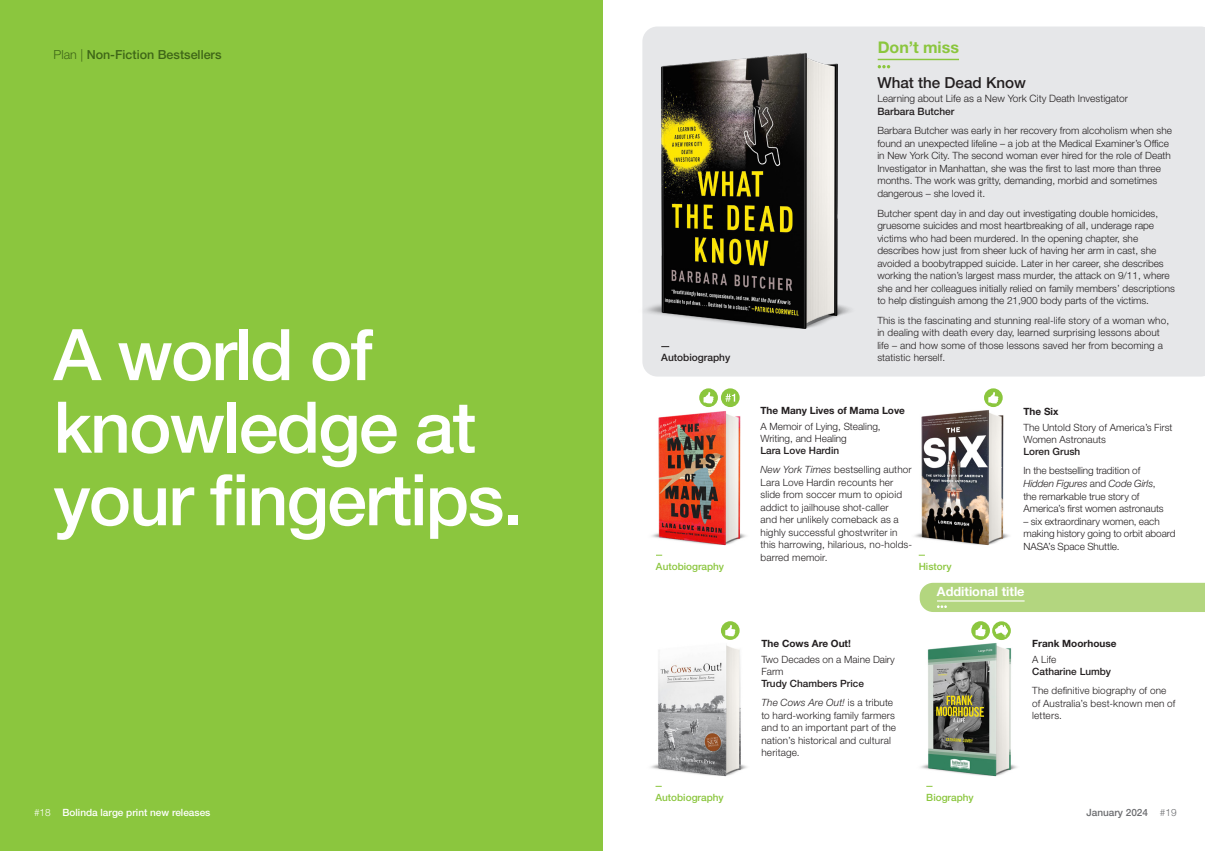
<style>
.page{position:relative;width:1205px;height:851px;background:#fff}
.page>*{position:absolute;margin:0;border:0;box-sizing:border-box;transform-origin:0 0}
.Body_Copy{font:500 71.25px/72.5px "Helvetica Neue LT Std";letter-spacing:-.025em;color:#fff}
.t1{font:700 16px "Helvetica Neue LT Std";color:#8bc63e}
.Box_-_01_Heading{font:500 15.25px "Helvetica Neue LT Std";color:#231f20}
.t2{font:700 12.75px "Helvetica Neue LT Std";color:#fff}
.t3{font:500 12.5px "Helvetica Neue LT Std";color:#3e6617}
.Box___02_Subtitle_series{font:300 10.12px "Helvetica Neue LT Std";color:#231f20}
.Box_-_03_Author{font:500 10.12px "Helvetica Neue LT Std";color:#231f20}
._05-GENRE___MONTH{font:500 10.12px "Helvetica Neue LT Std";color:#231f20}
.Box_-_04_Teaser{font:300 10px/12.5px "Helvetica Neue LT Std";color:#231f20}
._04_-_Teaser{font:300 10px/12.5px "Helvetica Neue LT Std";letter-spacing:.015em;color:#231f20}
._04_-_Teaser-2{font:300 10px/12.5px "Helvetica Neue LT Std";letter-spacing:-.005em;color:#231f20}
._02_-_Subtitle_series{font:300 10px/12px "Helvetica Neue LT Std";color:#231f20}
._01_-_Title{font:700 10px "Helvetica Neue LT Std";color:#231f20}
._03_-_Author{font:500 10px "Helvetica Neue LT Std";color:#231f20}
.Month{font:500 10px "Helvetica Neue LT Std";color:#8bc63e}
.t4{font:500 10px "Helvetica Neue LT Std";color:#fff}
.t5{font:500 10px "Helvetica Neue LT Std";color:#6c6d70}
.s1{font-weight:300}
.s2{font-style:italic}
</style>
<div class="page">
<div style="left:0;top:0;width:602px;height:850px;background:#8bc63e"></div>
<img style="left:651px;top:411px;width:95px;height:135px">
<img style="left:914px;top:410px;width:95px;height:136px">
<img style="left:651px;top:645px;width:96px;height:132px">
<img style="left:921px;top:643px;width:96px;height:134px">
<div style="left:642px;top:26px;width:563px;height:350px;background:#e6e7e9"></div>
<img style="left:642px;top:47px;width:227px;height:287px">
<hr style="left:878px;top:59px;width:81px;height:1px;background:#8bc63e">
<svg style="left:878px;top:65px;width:12px;height:3px"></svg>
<div style="left:984px;top:388px;width:18px;height:19px;background:#8bc63e;border-radius:50%"></div>
<svg style="left:988px;top:392px;width:10px;height:11px"></svg>
<svg style="left:699px;top:388px;width:19px;height:19px"></svg>
<svg style="left:703px;top:392px;width:10px;height:11px"></svg>
<div style="left:721px;top:621px;width:18px;height:18px;background:#8bc63e;border-radius:50%"></div>
<svg style="left:725px;top:625px;width:10px;height:11px"></svg>
<svg style="left:721px;top:388px;width:18px;height:19px"></svg>
<svg style="left:725px;top:394px;width:10px;height:7px"></svg>
<svg style="left:919px;top:582px;width:286px;height:30px;background:#b7d885"></svg>
<svg style="left:971px;top:621px;width:19px;height:18px"></svg>
<svg style="left:975px;top:624px;width:10px;height:12px"></svg>
<svg style="left:992px;top:621px;width:19px;height:19px"></svg>
<svg style="left:995px;top:624px;width:13px;height:12px"></svg>
<p class="t3" style="left:54px;top:47px;width:169px"><span class="s1">Plan |</span> Non-Fiction Bestsellers</p>
<p class="Body_Copy" style="left:54px;top:318px;width:470px">A world of knowledge at your fingertips.</p>
<p class="t1" style="left:878px;top:37px;width:83px">Don’t miss</p>
<p class="Box_-_01_Heading" style="left:877px;top:73px;width:150px">What the Dead Know</p>
<p class="Box___02_Subtitle_series" style="left:877px;top:92px;width:252px">Learning about Life as a New York City Death Investigator</p>
<p class="Box_-_03_Author" style="left:877px;top:105px;width:79px">Barbara Butcher</p>
<p class="Box_-_04_Teaser" style="left:877px;top:124px;width:296px">Barbara Butcher was early in her recovery from alcoholism when she found an unexpected lifeline – a job at the Medical Examiner’s Office in New York City. The second woman ever hired for the role of Death Investigator in Manhattan, she was the first to last more than three months. The work was gritty, demanding, morbid and sometimes dangerous – she loved it.</p>
<p class="Box_-_04_Teaser" style="left:877px;top:207px;width:299px">Butcher spent day in and day out investigating double homicides, gruesome suicides and most heartbreaking of all, underage rape victims who had been murdered. In the opening chapter, she describes how just from sheer luck of having her arm in cast, she avoided a boobytrapped suicide. Later in her career, she describes working the nation’s largest mass murder, the attack on 9/11, where she and her colleagues initially relied on family members’ descriptions to help distinguish among the 21,900 body parts of the victims.</p>
<p class="Box_-_04_Teaser" style="left:877px;top:314px;width:293px">This is the fascinating and stunning real-life story of a woman who, in dealing with death every day, learned surprising lessons about life – and how some of those lessons saved her from becoming a</p>
<p class="_05-GENRE___MONTH" style="left:661px;top:352px;width:71px">Autobiography</p>
<p class="Box_-_04_Teaser" style="left:877px;top:351px;width:69px">statistic herself.</p>
<p class="Month" style="left:656px;top:560px;width:70px">Autobiography</p>
<p class="_01_-_Title" style="left:760px;top:404px;width:146px">The Many Lives of Mama Love</p>
<p class="_02_-_Subtitle_series" style="left:760px;top:420px;width:122px">A Memoir of Lying, Stealing,<br>Writing, and Healing</p>
<p class="_03_-_Author" style="left:760px;top:444px;width:80px">Lara Love Hardin</p>
<p class="_04_-_Teaser" style="left:760px;top:463px;width:153px"><span class="s2">New York Times</span> bestselling author<br>Lara Love Hardin recounts her slide from soccer mum to opioid addict to jailhouse shot-caller<br>and her unlikely comeback as a highly successful ghostwriter in this harrowing, hilarious, no-holds&shy;barred memoir.</p>
<p class="Month" style="left:919px;top:560px;width:34px">History</p>
<p class="_01_-_Title" style="left:1023px;top:405px;width:36px">The Six</p>
<p class="_02_-_Subtitle_series" style="left:1023px;top:421px;width:150px">The Untold Story of America’s First<br>Women Astronauts</p>
<p class="_03_-_Author" style="left:1023px;top:445px;width:58px">Loren Grush</p>
<p class="_04_-_Teaser-2" style="left:1023px;top:464px;width:142px">In the bestselling tradition of<br><span class="s2">Hidden Figures</span> and <span class="s2">Code Girls</span>, the remarkable true story of<br>America’s first women astronauts</p>
<p class="_04_-_Teaser-2" style="left:1023px;top:514px;width:154px">– six extraordinary women, each making history going to orbit aboard<br>NASA’s Space Shuttle.</p>
<p class="Month" style="left:655px;top:791px;width:70px">Autobiography</p>
<p class="_01_-_Title" style="left:761px;top:637px;width:91px">The Cows Are Out!</p>
<p class="_02_-_Subtitle_series" style="left:761px;top:653px;width:135px">Two Decades on a Maine Dairy<br>Farm</p>
<p class="_03_-_Author" style="left:761px;top:677px;width:104px">Trudy Chambers Price</p>
<p class="_04_-_Teaser" style="left:761px;top:696px;width:136px"><span class="s2">The Cows Are Out!</span> is a tribute to hard-working family farmers and to an important part of the nation’s historical and cultural heritage.</p>
<p class="t2" style="left:937px;top:583px;width:89px">Additional title</p>
<p class="Month" style="left:926px;top:791px;width:49px">Biography</p>
<p class="_01_-_Title" style="left:1032px;top:637px;width:86px">Frank Moorhouse</p>
<p class="_02_-_Subtitle_series" style="left:1032px;top:653px;width:26px">A Life</p>
<p class="_03_-_Author" style="left:1032px;top:665px;width:80px">Catharine Lumby</p>
<p class="_04_-_Teaser" style="left:1032px;top:684px;width:145px">The definitive biography of one of Australia’s best-known men of letters.</p>
<p class="t4" style="left:34px;top:805px;width:178px"><span class="s1">#18</span> Bolinda large print new releases</p>
<p class="t5" style="left:1086px;top:805px;width:92px">January 2024 <span class="s1">#19</span></p>
</div>
